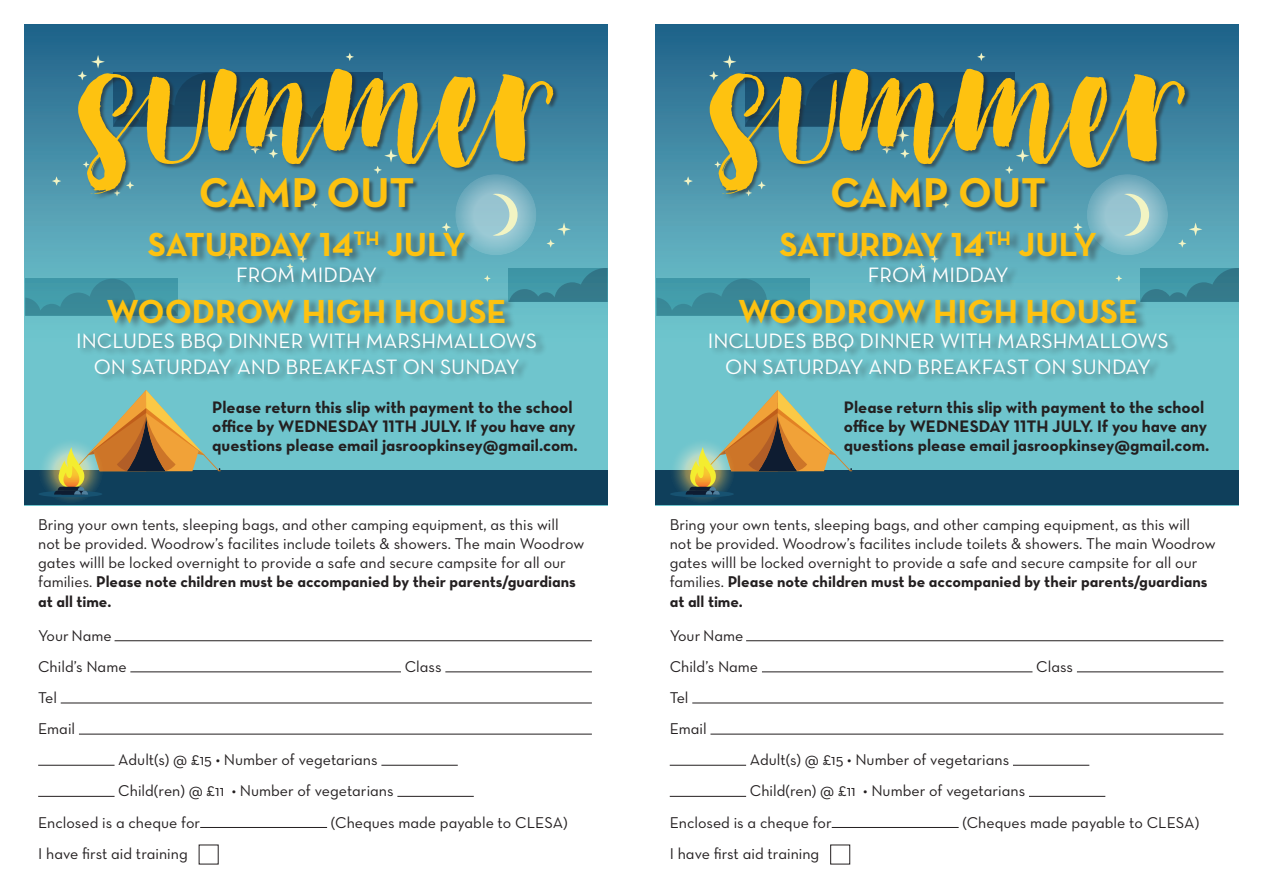
<style>
.page{position:relative;width:1263px;height:893px;background:#fff}
.page>*{position:absolute;margin:0;border:0;box-sizing:border-box;transform-origin:0 0}
.t1{font:42.45px "Neutraface Text Bold Alt";color:#fec210}
.t2{font:33.9px "Neutraface Text Bold Alt";color:#fec210}
.t3{font:21.15px/25.5px "Neutraface Text Book Alt";color:#fff;text-align:center}
.t4{font:16.95px/19px "Neutraface Text Bold Alt";color:#231f20}
.t5{font:15.9px/19px "Neutraface Text Book Alt";color:#231f20}
.s1{font-family:"Neutraface Text Bold Alt"}
</style>
<div class="page">
<svg style="left:656px;top:24px;width:583px;height:447px;background:#519fb3"></svg>
<svg style="left:1178px;top:222px;width:24px;height:26px"></svg>
<svg style="left:1073px;top:222px;width:9px;height:7px"></svg>
<svg style="left:977px;top:53px;width:8px;height:8px"></svg>
<svg style="left:683px;top:176px;width:10px;height:10px"></svg>
<svg style="left:709px;top:55px;width:27px;height:14px"></svg>
<svg style="left:1087px;top:174px;width:81px;height:81px"></svg>
<svg style="left:1124px;top:214px;width:25px;height:15px"></svg>
<svg style="left:657px;top:279px;width:53px;height:37px;background:#3e94a2"></svg>
<svg style="left:1179px;top:268px;width:60px;height:34px;background:#378494"></svg>
<div style="left:656px;top:471px;width:583px;height:34px;background:#0f3f5b"></div>
<svg style="left:670px;top:439px;width:64px;height:64px"></svg>
<div style="left:670px;top:491px;width:64px;height:6px;background:#175271;border-radius:50%"></div>
<svg style="left:686px;top:390px;width:166px;height:105px"></svg>
<div style="left:710px;top:229px;width:469px;height:153px;background:#231f20;opacity:.44"></div>
<div style="left:710px;top:69px;width:481px;height:145px;background:#231f20;opacity:.53"></div>
<svg style="left:709px;top:69px;width:476px;height:125px;background:#798f67"></svg>
<hr style="left:746px;top:640px;width:477px;height:1px;background:#231f20">
<hr style="left:762px;top:672px;width:270px;height:1px;background:#231f20">
<hr style="left:1077px;top:672px;width:146px;height:1px;background:#231f20">
<hr style="left:692px;top:703px;width:531px;height:1px;background:#231f20">
<hr style="left:710px;top:734px;width:513px;height:1px;background:#231f20">
<hr style="left:670px;top:765px;width:76px;height:1px;background:#231f20">
<hr style="left:1013px;top:765px;width:76px;height:1px;background:#231f20">
<hr style="left:670px;top:796px;width:76px;height:1px;background:#231f20">
<hr style="left:1029px;top:796px;width:76px;height:1px;background:#231f20">
<hr style="left:832px;top:827px;width:127px;height:1px;background:#231f20">
<div style="left:830px;top:845px;width:20px;height:19px;border:1px solid #231f20"></div>
<svg style="left:24px;top:24px;width:583px;height:447px;background:#519fb3"></svg>
<svg style="left:546px;top:222px;width:25px;height:26px"></svg>
<svg style="left:442px;top:222px;width:9px;height:7px"></svg>
<svg style="left:346px;top:53px;width:8px;height:8px"></svg>
<svg style="left:52px;top:176px;width:9px;height:10px"></svg>
<svg style="left:78px;top:55px;width:27px;height:14px"></svg>
<svg style="left:455px;top:174px;width:81px;height:81px"></svg>
<svg style="left:492px;top:214px;width:26px;height:15px"></svg>
<svg style="left:25px;top:279px;width:53px;height:37px;background:#3e94a3"></svg>
<svg style="left:548px;top:268px;width:59px;height:34px;background:#378494"></svg>
<div style="left:24px;top:471px;width:583px;height:34px;background:#0f3f5b"></div>
<svg style="left:39px;top:439px;width:64px;height:64px"></svg>
<div style="left:38px;top:491px;width:64px;height:6px;background:#175271;border-radius:50%"></div>
<svg style="left:54px;top:390px;width:167px;height:105px"></svg>
<div style="left:78px;top:229px;width:470px;height:153px;background:#231f20;opacity:.44"></div>
<div style="left:78px;top:69px;width:481px;height:145px;background:#231f20;opacity:.53"></div>
<svg style="left:78px;top:69px;width:475px;height:125px;background:#788f68"></svg>
<hr style="left:115px;top:640px;width:477px;height:1px;background:#231f20">
<hr style="left:130px;top:672px;width:271px;height:1px;background:#231f20">
<hr style="left:445px;top:672px;width:147px;height:1px;background:#231f20">
<hr style="left:61px;top:703px;width:531px;height:1px;background:#231f20">
<hr style="left:79px;top:734px;width:513px;height:1px;background:#231f20">
<hr style="left:38px;top:765px;width:77px;height:1px;background:#231f20">
<hr style="left:381px;top:765px;width:77px;height:1px;background:#231f20">
<hr style="left:38px;top:796px;width:77px;height:1px;background:#231f20">
<hr style="left:397px;top:796px;width:77px;height:1px;background:#231f20">
<hr style="left:200px;top:827px;width:127px;height:1px;background:#231f20">
<p class="t1" style="left:199px;top:166px;width:218px">CAMP OUT</p>
<p class="t2" style="left:148px;top:223px;width:319px">SATURDAY 14<sup>TH</sup> JULY</p>
<p class="t3" style="left:236px;top:262px;width:143px">FROM MIDDAY</p>
<p class="t2" style="left:107px;top:289px;width:402px">WOODROW HIGH HOUSE</p>
<p class="t3" style="left:76px;top:328px;width:462px">INCLUDES BBQ DINNER WITH MARSHMALLOWS<br>ON SATURDAY AND BREAKFAST ON SUNDAY</p>
<p class="t4" style="left:212px;top:398px;width:367px">Please return this slip with payment to the school office by WEDNESDAY 11TH JULY. If you have any questions please email jasroopkinsey@gmail.com.</p>
<p class="t5" style="left:38px;top:515px;width:548px">Bring your own tents, sleeping bags, and other camping equipment, as this will not be provided. Woodrow’s facilites include toilets &amp; showers. The main Woodrow gates willl be locked overnight to provide a safe and secure campsite for all our families. <span class="s1">Please note children must be accompanied by their parents/guardians at all time.</span></p>
<p class="t5" style="left:38px;top:626px;width:75px">Your Name</p>
<p class="t5" style="left:38px;top:657px;width:90px">Child’s Name</p>
<p class="t5" style="left:405px;top:657px;width:38px">Class</p>
<p class="t5" style="left:38px;top:688px;width:20px">Tel</p>
<p class="t5" style="left:38px;top:719px;width:38px">Email</p>
<p class="t5" style="left:118px;top:750px;width:261px">Adult(s) @ £15 • Number of vegetarians</p>
<p class="t5" style="left:118px;top:781px;width:277px">Child(ren) @ £11 • Number of vegetarians</p>
<p class="t5" style="left:38px;top:812px;width:163px">Enclosed is a cheque for</p>
<p class="t5" style="left:331px;top:812px;width:238px">(Cheques made payable to CLESA)</p>
<p class="t5" style="left:38px;top:843px;width:151px">I have first aid training</p>
<p class="t1" style="left:830px;top:166px;width:218px">CAMP OUT</p>
<p class="t2" style="left:779px;top:223px;width:319px">SATURDAY 14<sup>TH</sup> JULY</p>
<p class="t3" style="left:868px;top:262px;width:143px">FROM MIDDAY</p>
<p class="t2" style="left:738px;top:289px;width:402px">WOODROW HIGH HOUSE</p>
<p class="t3" style="left:708px;top:328px;width:462px">INCLUDES BBQ DINNER WITH MARSHMALLOWS<br>ON SATURDAY AND BREAKFAST ON SUNDAY</p>
<p class="t4" style="left:844px;top:398px;width:367px">Please return this slip with payment to the school office by WEDNESDAY 11TH JULY. If you have any questions please email jasroopkinsey@gmail.com.</p>
<p class="t5" style="left:670px;top:515px;width:548px">Bring your own tents, sleeping bags, and other camping equipment, as this will not be provided. Woodrow’s facilites include toilets &amp; showers. The main Woodrow gates willl be locked overnight to provide a safe and secure campsite for all our families. <span class="s1">Please note children must be accompanied by their parents/guardians at all time.</span></p>
<p class="t5" style="left:670px;top:626px;width:75px">Your Name</p>
<p class="t5" style="left:670px;top:657px;width:90px">Child’s Name</p>
<p class="t5" style="left:1036px;top:657px;width:38px">Class</p>
<p class="t5" style="left:670px;top:688px;width:20px">Tel</p>
<p class="t5" style="left:670px;top:719px;width:38px">Email</p>
<p class="t5" style="left:750px;top:750px;width:261px">Adult(s) @ £15 • Number of vegetarians</p>
<p class="t5" style="left:750px;top:781px;width:277px">Child(ren) @ £11 • Number of vegetarians</p>
<p class="t5" style="left:670px;top:812px;width:163px">Enclosed is a cheque for</p>
<p class="t5" style="left:962px;top:812px;width:238px">(Cheques made payable to CLESA)</p>
<p class="t5" style="left:670px;top:843px;width:151px">I have first aid training</p>
</div>
